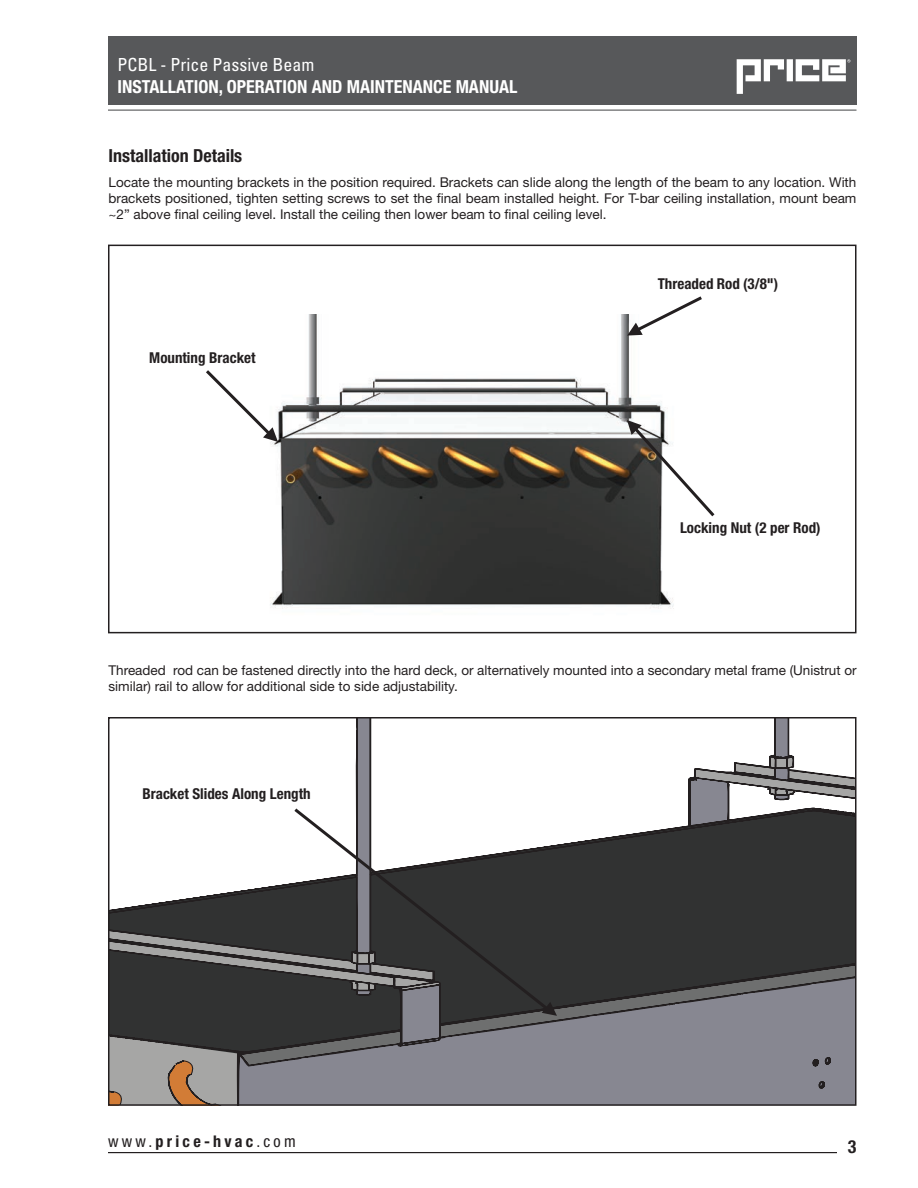
<style>
.page{position:relative;width:918px;height:1188px;background:#fff}
.page>*{position:absolute;margin:0;border:0;box-sizing:border-box;transform-origin:0 0}
.t1{font:700 condensed 18px "Helvetica Neue";color:#fff}
.t2{font:condensed 18px "Univers LT Std";color:#fff}
.t3{font:700 condensed 18px "Helvetica Neue";color:#231f20}
.t4{font:700 condensed 16.2px "Helvetica Neue";letter-spacing:.2em;color:#231f20}
.t5{font:700 condensed 15px "Helvetica Neue";color:#231f20}
.t6{font:13.5px/16.2px "Helvetica Neue";color:#231f20;text-align:justify}
.s1{font-weight:400}
</style>
<div class="page">
<div style="left:108px;top:36px;width:748px;height:69px;background:#57585a"></div>
<hr style="left:108px;top:110px;width:748px;height:1px;background:#57585a">
<hr style="left:108px;top:1152px;width:729px;height:1px;background:#231f20">
<svg style="left:737px;top:59px;width:47px;height:35px"></svg>
<div style="left:787px;top:59px;width:6px;height:22px;background:#fff"></div>
<svg style="left:796px;top:59px;width:54px;height:22px"></svg>
<div style="left:108px;top:245px;width:748px;height:388px;border:2px solid #231f20"></div>
<svg style="left:111px;top:720px;width:742px;height:383px"></svg>
<div style="left:108px;top:717px;width:748px;height:389px;border:2px solid #231f20"></div>
<svg style="left:291px;top:805px;width:264px;height:211px"></svg>
<svg style="left:542px;top:1002px;width:15px;height:14px"></svg>
<img style="left:270px;top:315px;width:404px;height:294px">
<svg style="left:206px;top:367px;width:73px;height:76px"></svg>
<svg style="left:627px;top:296px;width:75px;height:41px"></svg>
<svg style="left:626px;top:419px;width:89px;height:101px"></svg>
<h1 class="t2" style="left:118px;top:53px;width:198px">PCBL - Price Passive Beam</h1>
<h1 class="t1" style="left:118px;top:75px;width:401px">INSTALLATION, OPERATION AND MAINTENANCE MANUAL</h1>
<h1 class="t3" style="left:109px;top:145px;width:135px">Installation Details</h1>
<p class="t6" style="left:109px;top:174px;width:749px">Locate the mounting brackets in the position required. Brackets can slide along the length of the beam to any location. With brackets positioned, tighten setting screws to set the final beam installed height. For T-bar ceiling installation, mount beam ~2” above final ceiling level. Install the ceiling then lower beam to final ceiling level.</p>
<p class="t5" style="left:149px;top:349px;width:108px">Mounting Bracket</p>
<p class="t5" style="left:658px;top:275px;width:122px">Threaded Rod (3/8")</p>
<p class="t5" style="left:680px;top:518px;width:142px">Locking Nut (2 per Rod)</p>
<p class="t6" style="left:109px;top:661px;width:750px">Threaded rod can be fastened directly into the hard deck, or alternatively mounted into a secondary metal frame (Unistrut or similar) rail to allow for additional side to side adjustability.</p>
<p class="t5" style="left:142px;top:785px;width:170px">Bracket Slides Along Length</p>
<p class="t4" style="left:108px;top:1131px;width:189px"><span class="s1">www.</span>price-hvac<span class="s1">.com</span></p>
<h1 class="t3" style="left:848px;top:1136px;width:10px">3</h1>
</div>
